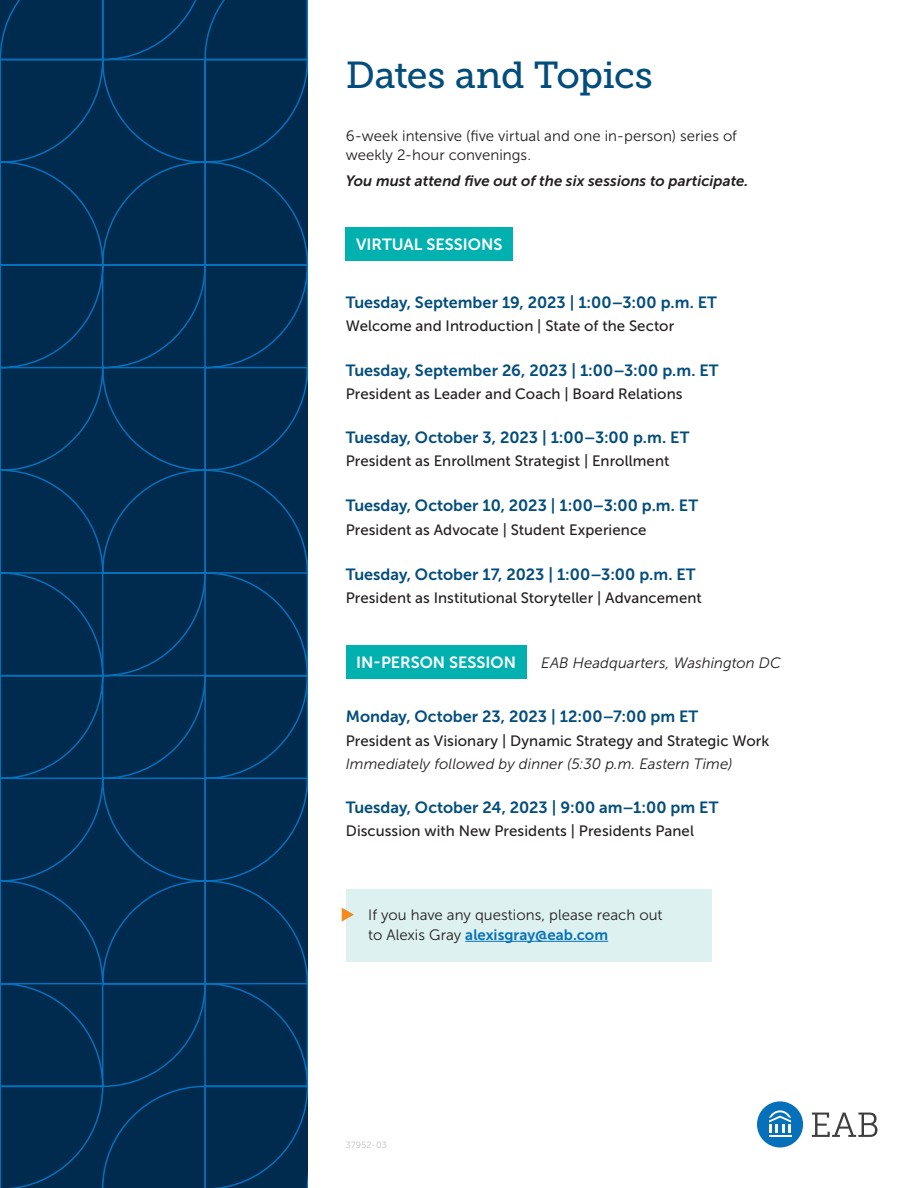
<style>
.page{position:relative;width:918px;height:1188px;background:#fff}
.page>*{position:absolute;margin:0;border:0;box-sizing:border-box;transform-origin:0 0}
.t1{font:37.5px "Museo Slab 500";letter-spacing:-.02em;color:#034d7c}
.t2{font:16.2px "Museo Sans 700";letter-spacing:.005em;color:#034d7c}
.t3{font:16.2px "Museo Sans 700";color:#fff}
.t4{font:15px "Museo Sans 500";letter-spacing:.005em;color:#231f20}
.t5{font:15px/19.5px "Museo Sans 300";color:#231f20}
.t6{font:italic 15px "Museo Sans 300";letter-spacing:.005em;color:#231f20}
.t7{font:italic 15px "Museo Sans 700";color:#231f20}
.t8{font:15px "Museo Sans 700";color:#0671ba}
.t9{font:9px "Museo Sans 300";letter-spacing:.02em;color:#bcbdc0}
.s1{font-family:"Museo Sans 300";color:#231f20}
</style>
<div class="page">
<div style="left:207px;top:0;width:101px;height:1188px;background:#002b4f"></div>
<div style="left:0;top:0;width:207px;height:1188px;background:#002b4f"></div>
<div style="left:757px;top:1101px;width:46px;height:47px;background:#0671ba;border-radius:50%"></div>
<svg style="left:812px;top:1113px;width:65px;height:24px"></svg>
<hr style="left:769px;top:1135px;width:22px;height:2px;background:#fff">
<svg style="left:769px;top:1110px;width:22px;height:23px"></svg>
<div style="left:346px;top:645px;width:181px;height:33px;background:#00b1b0"></div>
<div style="left:346px;top:227px;width:167px;height:34px;background:#00b1b0"></div>
<div style="left:346px;top:890px;width:366px;height:72px;background:#ddf1f1"></div>
<svg style="left:342px;top:908px;width:12px;height:14px"></svg>
<hr style="left:465px;top:941px;width:143px;height:1px;background:#0671ba">
<h1 class="t1" style="left:346px;top:54px;width:309px">Dates and Topics</h1>
<p class="t5" style="left:346px;top:126px;width:393px">6-week intensive (five virtual and one in-person) series of weekly 2-hour convenings.</p>
<p class="t7" style="left:346px;top:173px;width:404px">You must attend five out of the six sessions to participate.</p>
<p class="t3" style="left:356px;top:236px;width:148px">VIRTUAL SESSIONS</p>
<p class="t2" style="left:346px;top:293px;width:373px">Tuesday, September 19, 2023 | 1:00–3:00 p.m. ET</p>
<p class="t4" style="left:346px;top:318px;width:330px">Welcome and Introduction | State of the Sector</p>
<p class="t2" style="left:346px;top:362px;width:374px">Tuesday, September 26, 2023 | 1:00–3:00 p.m. ET</p>
<p class="t4" style="left:346px;top:386px;width:338px">President as Leader and Coach | Board Relations</p>
<p class="t2" style="left:346px;top:428px;width:345px">Tuesday, October 3, 2023 | 1:00–3:00 p.m. ET</p>
<p class="t4" style="left:346px;top:453px;width:325px">President as Enrollment Strategist | Enrollment</p>
<p class="t2" style="left:346px;top:496px;width:354px">Tuesday, October 10, 2023 | 1:00–3:00 p.m. ET</p>
<p class="t4" style="left:346px;top:521px;width:302px">President as Advocate | Student Experience</p>
<p class="t2" style="left:346px;top:565px;width:351px">Tuesday, October 17, 2023 | 1:00–3:00 p.m. ET</p>
<p class="t4" style="left:346px;top:590px;width:357px">President as Institutional Storyteller | Advancement</p>
<p class="t3" style="left:356px;top:653px;width:161px">IN-PERSON SESSION</p>
<p class="t6" style="left:541px;top:654px;width:241px">EAB Headquarters, Washington DC</p>
<p class="t2" style="left:346px;top:708px;width:354px">Monday, October 23, 2023 | 12:00–7:00 pm ET</p>
<p class="t4" style="left:346px;top:733px;width:425px">President as Visionary | Dynamic Strategy and Strategic Work</p>
<p class="t6" style="left:346px;top:756px;width:388px">Immediately followed by dinner (5:30 p.m. Eastern Time)</p>
<p class="t2" style="left:346px;top:799px;width:374px">Tuesday, October 24, 2023 | 9:00 am–1:00 pm ET</p>
<p class="t4" style="left:346px;top:823px;width:350px">Discussion with New Presidents | Presidents Panel</p>
<p class="t5" style="left:368px;top:906px;width:296px">If you have any questions, please reach out</p>
<p class="t8" style="left:368px;top:926px;width:241px"><span class="s1">to Alexis Gray</span> alexisgray@eab.com</p>
<p class="t9" style="left:346px;top:1140px;width:43px">37952-03</p>
</div>
